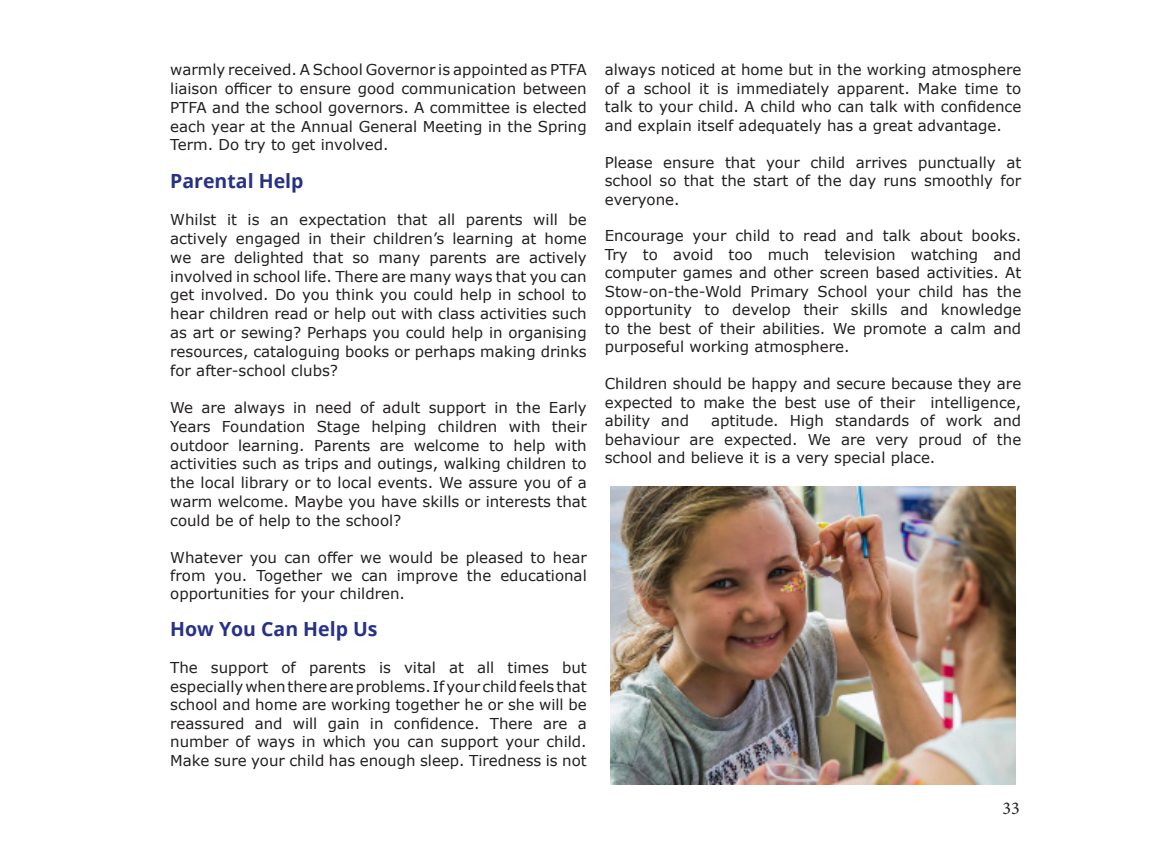
<style>
.page{position:relative;width:1149px;height:851px;background:#fff}
.page>*{position:absolute;margin:0;border:0;box-sizing:border-box;transform-origin:0 0}
.t1{font:700 19.5px "Open Sans";color:#273185}
.t2{font:18px "Minion Pro";color:#231f20}
.t3{font:15px/18.5px "Verdana";color:#231f20;text-align:justify}
</style>
<div class="page">
<img style="left:610px;top:486px;width:404px;height:297px">
<p class="t3" style="left:170px;top:60px;width:418px">warmly received. A School Governor is appointed as PTFA liaison officer to ensure good communication between PTFA and the school governors. A committee is elected each year at the Annual General Meeting in the Spring Term. Do try to get involved.</p>
<p class="t1" style="left:170px;top:167px;width:135px">Parental Help</p>
<p class="t3" style="left:170px;top:210px;width:418px">Whilst it is an expectation that all parents will be actively engaged in their children’s learning at home we are delighted that so many parents are actively involved in school life. There are many ways that you can get involved. Do you think you could help in school to hear children read or help out with class activities such as art or sewing? Perhaps you could help in organising resources, cataloguing books or perhaps making drinks for after-school clubs?</p>
<p class="t3" style="left:170px;top:398px;width:418px">We are always in need of adult support in the Early Years Foundation Stage helping children with their outdoor learning. Parents are welcome to help with activities such as trips and outings, walking children to the local library or to local events. We assure you of a warm welcome. Maybe you have skills or interests that could be of help to the school?</p>
<p class="t3" style="left:170px;top:547px;width:418px">Whatever you can offer we would be pleased to hear from you. Together we can improve the educational opportunities for your children.</p>
<p class="t1" style="left:170px;top:615px;width:209px">How You Can Help Us</p>
<p class="t3" style="left:170px;top:658px;width:418px">The support of parents is vital at all times but especially when there are problems. If your child feels that school and home are working together he or she will be reassured and will gain in confidence. There are a number of ways in which you can support your child.<br>Make sure your child has enough sleep. Tiredness is not</p>
<p class="t3" style="left:604px;top:60px;width:418px">always noticed at home but in the working atmosphere of a school it is immediately apparent. Make time to talk to your child. A child who can talk with confidence and explain itself adequately has a great advantage.</p>
<p class="t3" style="left:604px;top:153px;width:418px">Please ensure that your child arrives punctually at school so that the start of the day runs smoothly for everyone.</p>
<p class="t3" style="left:604px;top:226px;width:418px">Encourage your child to read and talk about books.<br>Try to avoid too much television watching and computer games and other screen based activities. At Stow-on-the-Wold Primary School your child has the opportunity to develop their skills and knowledge to the best of their abilities. We promote a calm and purposeful working atmosphere.</p>
<p class="t3" style="left:604px;top:374px;width:418px">Children should be happy and secure because they are expected to make the best use of their intelligence, ability and</p>
<p class="t3" style="left:604px;top:411px;width:418px;text-indent:106px">aptitude. High standards of work and behaviour are expected. We are very proud of the school and believe it is a very special place.</p>
<p class="t2" style="left:1002px;top:796px;width:19px">33</p>
</div>
